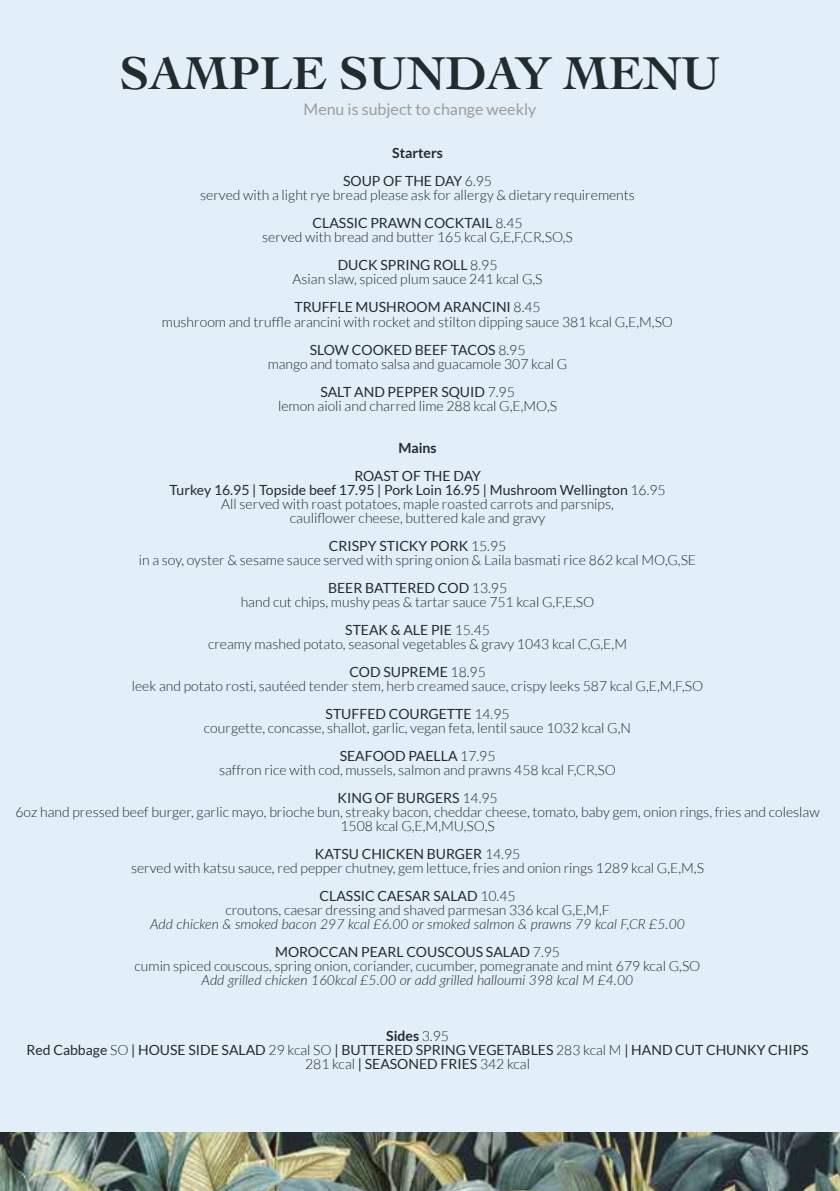
<style>
.page{position:relative;width:840px;height:1191px;background:#fff}
.page>*{position:absolute;margin:0;border:0;box-sizing:border-box;transform-origin:0 0}
.t1{font:700 48.2px "Cochin";color:#222b2e}
.t2{font:16px "Lato";color:#9d9d9c}
.t3{font:300 14px/14px "Lato";color:#222b2e;text-align:center}
.t4{font:italic 300 14px/28px "Lato";color:#222b2e;text-align:center}
.t5{font:14px/14px "Lato";color:#222b2e;text-align:center}
.t6{font:700 14px "Lato";color:#222b2e}
.s1{font-weight:700}
.s2{font-weight:300}
.s3{font-weight:400}
.s4{font-weight:400;font-style:normal}
.s5{font-style:normal}
</style>
<div class="page">
<img style="left:0;top:1131px;width:839px;height:60px">
<div style="left:0;top:0;width:839px;height:1131px;background:#e2eff8"></div>
<h1 class="t1" style="left:120px;top:40px;width:601px">SAMPLE SUNDAY MENU</h1>
<p class="t2" style="left:303px;top:100px;width:234px">Menu is subject to change weekly</p>
<p class="t5" style="left:343px;top:139px;width:150px;line-height:28px"><span class="s1">Starters<br></span>SOUP OF THE DAY <span class="s2">6.95</span></p>
<p class="t3" style="left:200px;top:181px;width:436px;line-height:28px">served with a light rye bread please ask for allergy &amp; dietary requirements<br><span class="s3">CLASSIC PRAWN COCKTAIL</span> 8.45</p>
<p class="t3" style="left:262px;top:223px;width:312px;line-height:28px">served with bread and butter 165 kcal G,E,F,CR,SO,S<br><span class="s3">DUCK SPRING ROLL</span> 8.95</p>
<p class="t3" style="left:292px;top:265px;width:251px;line-height:28px;text-align:left">Asian slaw, spiced plum sauce 241 kcal G,S<br><span class="s3">TRUFFLE MUSHROOM ARANCINI</span> 8.45</p>
<p class="t3" style="left:162px;top:307px;width:512px;line-height:28px">mushroom and truffle arancini with rocket and stilton dipping sauce 381 kcal G,E,M,SO<br><span class="s3">SLOW COOKED BEEF TACOS</span> 8.95</p>
<p class="t3" style="left:267px;top:349px;width:301px;line-height:28px">mango and tomato salsa and guacamole 307 kcal G<br><span class="s3">SALT AND PEPPER SQUID</span> 7.95</p>
<p class="t3" style="left:278px;top:398px;width:280px">lemon aioli and charred lime 288 kcal G,E,MO,S</p>
<p class="t6" style="left:398px;top:439px;width:40px">Mains</p>
<p class="t3" style="left:169px;top:468px;width:497px"><span class="s3">ROAST OF THE DAY<br>Turkey 16.95 | Topside beef 17.95 | Pork Loin 16.95 | Mushroom Wellington</span> 16.95<br>All served with roast potatoes, maple roasted carrots and parsnips,<br>cauliflower cheese, buttered kale and gravy</p>
<p class="t3" style="left:139px;top:538px;width:558px"><span class="s3">CRISPY STICKY PORK</span> 15.95<br>in a soy, oyster &amp; sesame sauce served with spring onion &amp; Laila basmati rice 862 kcal MO,G,SE</p>
<p class="t3" style="left:240px;top:580px;width:355px"><span class="s3">BEER BATTERED COD</span> 13.95<br>hand cut chips, mushy peas &amp; tartar sauce 751 kcal G,F,E,SO</p>
<p class="t3" style="left:208px;top:622px;width:420px"><span class="s3">STEAK &amp; ALE PIE</span> 15.45<br>creamy mashed potato, seasonal vegetables &amp; gravy 1043 kcal C,G,E,M</p>
<p class="t3" style="left:132px;top:664px;width:572px"><span class="s3">COD SUPREME</span> 18.95<br>leek and potato rosti, sautéed tender stem, herb creamed sauce, crispy leeks 587 kcal G,E,M,F,SO</p>
<p class="t3" style="left:204px;top:706px;width:428px"><span class="s3">STUFFED COURGETTE</span> 14.95<br>courgette, concasse, shallot, garlic, vegan feta, lentil sauce 1032 kcal G,N</p>
<p class="t3" style="left:219px;top:748px;width:398px"><span class="s3">SEAFOOD PAELLA</span> 17.95<br>saffron rice with cod, mussels, salmon and prawns 458 kcal F,CR,SO</p>
<p class="t3" style="left:15px;top:790px;width:805px"><span class="s3">KING OF BURGERS</span> 14.95<br>6oz hand pressed beef burger, garlic mayo, brioche bun, streaky bacon, cheddar cheese, tomato, baby gem, onion rings, fries and coleslaw<br>1508 kcal G,E,M,MU,SO,S</p>
<p class="t3" style="left:131px;top:846px;width:574px"><span class="s3">KATSU CHICKEN BURGER</span> 14.95<br>served with katsu sauce, red pepper chutney, gem lettuce, fries and onion rings 1289 kcal G,E,M,S</p>
<p class="t3" style="left:225px;top:888px;width:386px"><span class="s3">CLASSIC CAESAR SALAD</span> 10.45<br>croutons, caesar dressing and shaved parmesan 336 kcal G,E,M,F</p>
<p class="t4" style="left:150px;top:909px;width:536px">Add chicken &amp; smoked bacon 297 kcal £6.00 or smoked salmon &amp; prawns 79 kcal F,CR £5.00<br><span class="s4">MOROCCAN PEARL COUSCOUS SALAD</span> <span class="s5">7.95</span></p>
<p class="t3" style="left:134px;top:958px;width:567px">cumin spiced couscous, spring onion, coriander, cucumber, pomegranate and mint 679 kcal G,SO</p>
<p class="t4" style="left:201px;top:965px;width:433px">Add grilled chicken 160kcal £5.00 or add grilled halloumi 398 kcal M £4.00</p>
<p class="t5" style="left:26px;top:1028px;width:783px"><span class="s1">Sides</span> <span class="s2">3.95<br></span>Red Cabbage <span class="s2">SO</span> | HOUSE SIDE SALAD <span class="s2">29 kcal SO</span> | BUTTERED SPRING VEGETABLES <span class="s2">283 kcal M</span> | HAND CUT CHUNKY CHIPS<br><span class="s2">281 kcal</span> | SEASONED FRIES <span class="s2">342 kcal</span></p>
</div>
